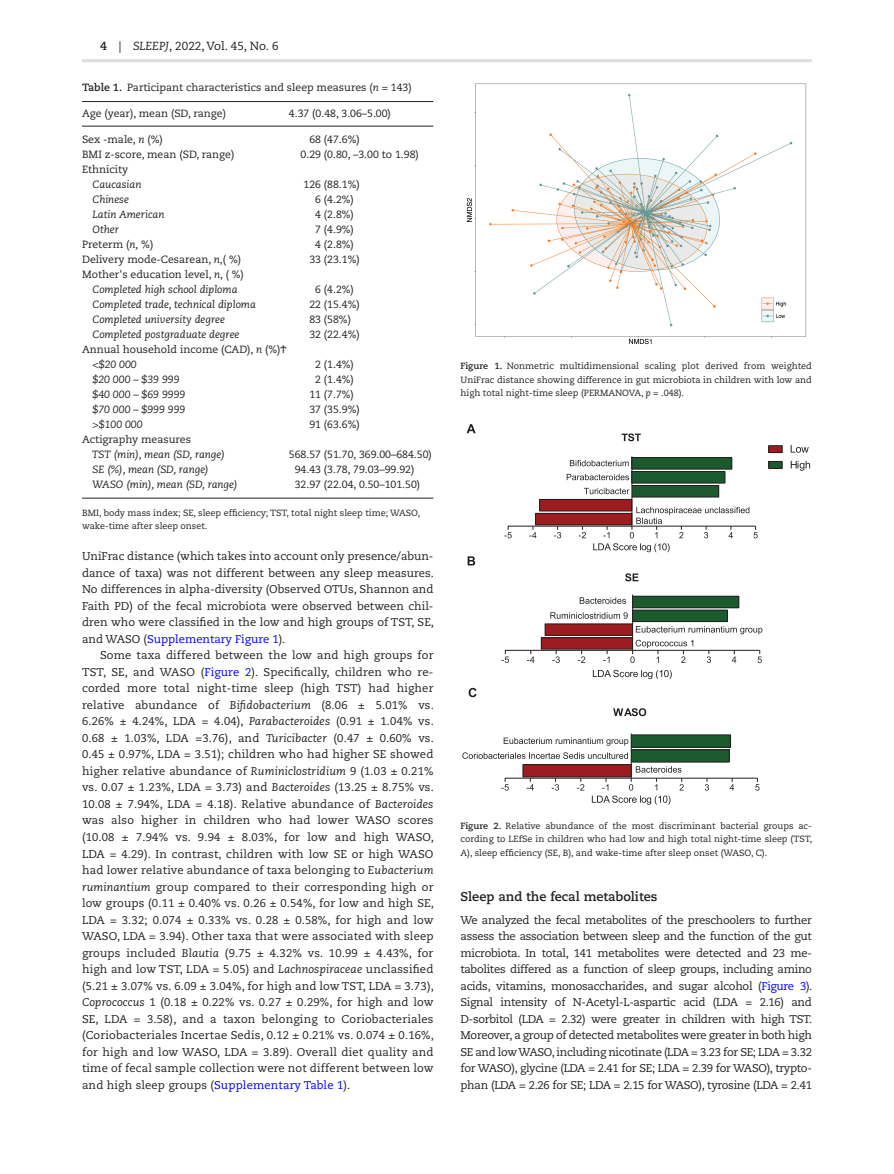
<style>
.page{position:relative;width:894px;height:1174px;background:#fff}
.page>*{position:absolute;margin:0;border:0;box-sizing:border-box;transform-origin:0 0}
.t1{font:700 12.75px "Caecilia LT Std";color:#231f20}
.t2{font:11.7px "Caecilia LT Std";color:#231f20}
.t3{font:11.25px/16.5px "Caecilia LT Std";color:#231f20;text-align:justify}
.t4{font:10.5px/15px "Caecilia LT Std";color:#231f20;text-align:center}
.t5{font:italic 10.5px "Caecilia LT Std";color:#231f20}
.t6{font:9px/13.5px "Caecilia LT Std";color:#231f20;text-align:justify}
.s1{font-weight:700}
.s2{font-style:italic}
.s3{font-family:"Arial Unicode MS"}
.s4{color:#00f}
</style>
<div class="page">
<hr style="left:82px;top:59px;width:729px;height:3px;background:#dcdddf">
<img style="left:466px;top:83px;width:341px;height:262px">
<hr style="left:631px;top:456px;width:1px;height:70px;background:#231f20">
<svg style="left:621px;top:433px;width:19px;height:8px"></svg>
<svg style="left:790px;top:461px;width:19px;height:10px"></svg>
<svg style="left:768px;top:461px;width:14px;height:8px"></svg>
<svg style="left:790px;top:445px;width:18px;height:8px"></svg>
<svg style="left:768px;top:445px;width:14px;height:8px"></svg>
<svg style="left:504px;top:457px;width:253px;height:95px"></svg>
<hr style="left:632px;top:595px;width:1px;height:55px;background:#231f20">
<svg style="left:625px;top:573px;width:13px;height:8px"></svg>
<svg style="left:501px;top:596px;width:261px;height:67px"></svg>
<svg style="left:592px;top:670px;width:79px;height:9px"></svg>
<svg style="left:613px;top:708px;width:33px;height:8px"></svg>
<svg style="left:462px;top:734px;width:297px;height:71px"></svg>
<svg style="left:466px;top:424px;width:9px;height:9px"></svg>
<svg style="left:467px;top:556px;width:8px;height:9px"></svg>
<svg style="left:468px;top:688px;width:8px;height:9px"></svg>
<hr style="left:82px;top:101px;width:207px;height:1px;background:#231f20">
<hr style="left:289px;top:101px;width:144px;height:1px;background:#231f20">
<hr style="left:82px;top:126px;width:207px;height:1px;background:#231f20">
<hr style="left:289px;top:126px;width:144px;height:1px;background:#231f20">
<hr style="left:82px;top:498px;width:207px;height:1px;background:#231f20">
<hr style="left:289px;top:498px;width:144px;height:1px;background:#231f20">
<p class="t2" style="left:100px;top:39px;width:180px"><span class="s1">4</span> | <span class="s2">SLEEPJ</span>, 2022, Vol. 45, No. 6</p>
<p class="t4" style="left:82px;top:80px;width:331px"><span class="s1">Table 1.</span> Participant characteristics and sleep measures (<span class="s2">n</span> = 143)</p>
<p class="t4" style="left:82px;top:106px;width:145px">Age (year), mean (SD, range)</p>
<p class="t4" style="left:289px;top:106px;width:103px">4.37 (0.48, 3.06–5.00)</p>
<p class="t4" style="left:82px;top:132px;width:82px">Sex -male, <span class="s2">n</span> (%)</p>
<p class="t4" style="left:309px;top:132px;width:52px">68 (47.6%)</p>
<p class="t4" style="left:82px;top:147px;width:154px">BMI z-score, mean (SD, range)</p>
<p class="t4" style="left:300px;top:147px;width:120px">0.29 (0.80, –3.00 to 1.98)</p>
<p class="t4" style="left:82px;top:162px;width:48px">Ethnicity</p>
<p class="t5" style="left:92px;top:178px;width:50px">Caucasian</p>
<p class="t4" style="left:303px;top:177px;width:58px">126 (88.1%)</p>
<p class="t5" style="left:92px;top:193px;width:38px">Chinese</p>
<p class="t4" style="left:315px;top:192px;width:40px">6 (4.2%)</p>
<p class="t5" style="left:92px;top:208px;width:73px">Latin American</p>
<p class="t4" style="left:315px;top:207px;width:40px">4 (2.8%)</p>
<p class="t5" style="left:92px;top:223px;width:28px">Other</p>
<p class="t4" style="left:315px;top:222px;width:40px">7 (4.9%)</p>
<p class="t4" style="left:82px;top:237px;width:73px">Preterm (<span class="s2">n,</span> %)</p>
<p class="t4" style="left:315px;top:237px;width:40px">4 (2.8%)</p>
<p class="t4" style="left:82px;top:252px;width:160px">Delivery mode-Cesarean, <span class="s2">n</span>,( %)</p>
<p class="t4" style="left:309px;top:252px;width:52px">33 (23.1%)</p>
<p class="t4" style="left:82px;top:267px;width:163px">Mother's education level, <span class="s2">n</span>, ( %)<br><span class="s2">Completed high school diploma</span></p>
<p class="t4" style="left:315px;top:282px;width:40px">6 (4.2%)</p>
<p class="t5" style="left:92px;top:298px;width:165px">Completed trade, technical diploma</p>
<p class="t4" style="left:309px;top:297px;width:52px">22 (15.4%)</p>
<p class="t5" style="left:92px;top:313px;width:134px">Completed university degree</p>
<p class="t4" style="left:309px;top:312px;width:43px">83 (58%)</p>
<p class="t5" style="left:92px;top:328px;width:148px">Completed postgraduate degree</p>
<p class="t4" style="left:309px;top:327px;width:52px">32 (22.4%)</p>
<p class="t4" style="left:92px;top:342px;width:195px;text-align:left;text-indent:-10px">Annual household income (CAD), <span class="s2">n</span> (%)<span class="s3">Ϯ </span><span class="s2">&lt;$20 000</span></p>
<p class="t4" style="left:315px;top:357px;width:40px">2 (1.4%)</p>
<p class="t5" style="left:92px;top:373px;width:88px">$20 000 – $39 999</p>
<p class="t4" style="left:315px;top:372px;width:40px">2 (1.4%)</p>
<p class="t5" style="left:92px;top:388px;width:94px">$40 000 – $69 9999</p>
<p class="t4" style="left:309px;top:387px;width:46px">11 (7.7%)</p>
<p class="t5" style="left:92px;top:403px;width:94px">$70 000 – $999 999</p>
<p class="t4" style="left:309px;top:402px;width:52px">37 (35.9%)</p>
<p class="t5" style="left:92px;top:418px;width:52px">&gt;$100 000</p>
<p class="t4" style="left:309px;top:417px;width:52px">91 (63.6%)</p>
<p class="t4" style="left:82px;top:432px;width:110px">Actigraphy measures</p>
<p class="t5" style="left:92px;top:448px;width:134px">TST (min), mean (SD, range)</p>
<p class="t4" style="left:289px;top:447px;width:144px">568.57 (51.70, 369.00–684.50)</p>
<p class="t5" style="left:92px;top:463px;width:118px">SE (%), mean (SD, range)</p>
<p class="t4" style="left:294px;top:462px;width:121px">94.43 (3.78, 79.03–99.92)</p>
<p class="t5" style="left:92px;top:478px;width:147px">WASO (min), mean (SD, range)</p>
<p class="t4" style="left:294px;top:477px;width:127px">32.97 (22.04, 0.50–101.50)</p>
<p class="t6" style="left:82px;top:506px;width:339px">BMI, body mass index; SE, sleep efficiency; TST, total night sleep time; WASO, wake-time after sleep onset.</p>
<p class="t3" style="left:82px;top:548px;width:353px">UniFrac distance (which takes into account only presence/abun&shy;dance of taxa) was not different between any sleep measures.<br>No differences in alpha-diversity (Observed OTUs, Shannon and Faith PD) of the fecal microbiota were observed between chil&shy;dren who were classified in the low and high groups of TST, SE, and WASO (<span class="s4">Supplementary Figure 1</span>).</p>
<p class="t3" style="left:82px;top:647px;width:353px;text-indent:18px">Some taxa differed between the low and high groups for TST, SE, and WASO (<span class="s4">Figure 2</span>). Specifically, children who re&shy;corded more total night-time sleep (high TST) had higher relative abundance of <span class="s2">Bifidobacterium</span> (8.06 ± 5.01% vs.<br>6.26% ± 4.24%, LDA = 4.04), <span class="s2">Parabacteroides</span> (0.91 ± 1.04% vs.<br>0.68 ± 1.03%, LDA =3.76), and <span class="s2">Turicibacter</span> (0.47 ± 0.60% vs.<br>0.45 ± 0.97%, LDA = 3.51); children who had higher SE showed higher relative abundance of <span class="s2">Ruminiclostridium</span> 9 (1.03 ± 0.21% vs. 0.07 ± 1.23%, LDA = 3.73) and <span class="s2">Bacteroides</span> (13.25 ± 8.75% vs.<br>10.08 ± 7.94%, LDA = 4.18). Relative abundance of <span class="s2">Bacteroides </span>was also higher in children who had lower WASO scores (10.08 ± 7.94% vs. 9.94 ± 8.03%, for low and high WASO, LDA = 4.29). In contrast, children with low SE or high WASO had lower relative abundance of taxa belonging to <span class="s2">Eubacterium ruminantium</span> group compared to their corresponding high or low groups (0.11 ± 0.40% vs. 0.26 ± 0.54%, for low and high SE, LDA = 3.32; 0.074 ± 0.33% vs. 0.28 ± 0.58%, for high and low WASO, LDA = 3.94). Other taxa that were associated with sleep groups included <span class="s2">Blautia</span> (9.75 ± 4.32% vs. 10.99 ± 4.43%, for high and low TST, LDA = 5.05) and <span class="s2">Lachnospiraceae</span> unclassified (5.21 ± 3.07% vs. 6.09 ± 3.04%, for high and low TST, LDA = 3.73), <span class="s2">Coprococcus</span> 1 (0.18 ± 0.22% vs. 0.27 ± 0.29%, for high and low SE, LDA = 3.58), and a taxon belonging to Coriobacteriales (Coriobacteriales Incertae Sedis, 0.12 ± 0.21% vs. 0.074 ± 0.16%, for high and low WASO, LDA = 3.89). Overall diet quality and time of fecal sample collection were not different between low and high sleep groups (<span class="s4">Supplementary Table 1</span>).</p>
<p class="t6" style="left:460px;top:360px;width:353px"><span class="s1">Figure 1.</span> Nonmetric multidimensional scaling plot derived from weighted UniFrac distance showing difference in gut microbiota in children with low and high total night-time sleep (PERMANOVA, <span class="s2">p</span> = .048).</p>
<p class="t6" style="left:460px;top:819px;width:353px"><span class="s1">Figure 2.</span> Relative abundance of the most discriminant bacterial groups ac&shy;cording to LEfSe in children who had low and high total night-time sleep (TST, A), sleep efficiency (SE, B), and wake-time after sleep onset (WASO, C).</p>
<p class="t1" style="left:460px;top:889px;width:198px">Sleep and the fecal metabolites</p>
<p class="t3" style="left:460px;top:912px;width:353px">We analyzed the fecal metabolites of the preschoolers to further assess the association between sleep and the function of the gut microbiota. In total, 141 metabolites were detected and 23 me&shy;tabolites differed as a function of sleep groups, including amino acids, vitamins, monosaccharides, and sugar alcohol (<span class="s4">Figure 3</span>).<br>Signal intensity of N-Acetyl-L-aspartic acid (LDA = 2.16) and D-sorbitol (LDA = 2.32) were greater in children with high TST.<br>Moreover, a group of detected metabolites were greater in both high SE and low WASO, including nicotinate (LDA = 3.23 for SE; LDA = 3.32 for WASO), glycine (LDA = 2.41 for SE; LDA = 2.39 for WASO), trypto&shy;phan (LDA = 2.26 for SE; LDA = 2.15 for WASO), tyrosine (LDA = 2.41</p>
</div>
